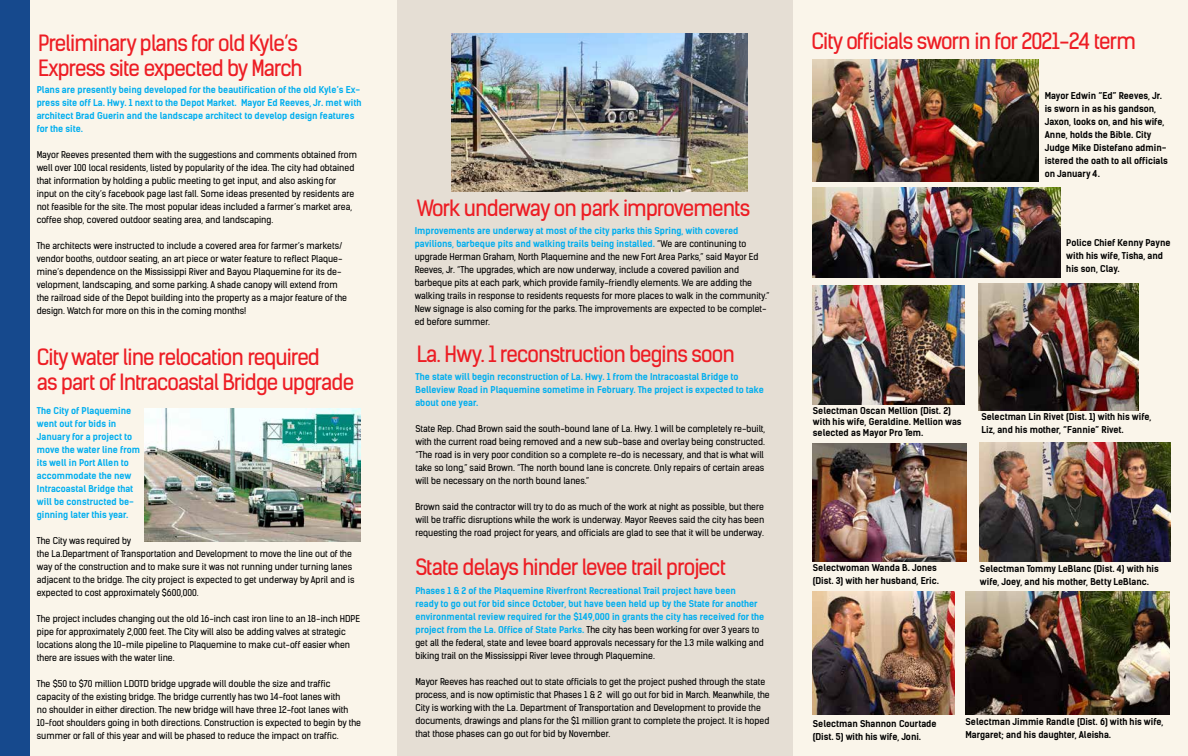
<style>
.page{position:relative;width:1188px;height:756px;background:#fff}
.page>*{position:absolute;margin:0;border:0;box-sizing:border-box;transform-origin:0 0}
.t1{font:21.4px/24.9px "Kelson Sans";letter-spacing:-.04em;color:#ed1d24}
.t2{font:9px/13px "Kelson Sans";color:#000}
.t3{font:700 9px/13px "Kelson Sans";color:#00aeef}
.t4{font:700 9px/13px "Kelson Sans";color:#000}
.s1{font-weight:700;color:#00aeef}
.s2{font-weight:400;color:#000}
</style>
<div class="page">
<div style="left:791px;top:0;width:397px;height:756px;background:#faf5ea"></div>
<div style="left:0;top:0;width:397px;height:756px;background:#faf5ea"></div>
<div style="left:397px;top:0;width:396px;height:756px;background:#e5ded4"></div>
<img style="left:813px;top:59px;width:226px;height:122px">
<img style="left:813px;top:187px;width:248px;height:91px">
<img style="left:978px;top:284px;width:160px;height:126px">
<img style="left:813px;top:285px;width:151px;height:119px">
<img style="left:979px;top:442px;width:192px;height:120px">
<img style="left:813px;top:592px;width:142px;height:122px">
<img style="left:966px;top:592px;width:204px;height:122px">
<div style="left:0;top:0;width:29px;height:756px;background:#16498d"></div>
<img style="left:451px;top:33px;width:297px;height:159px">
<img style="left:145px;top:409px;width:216px;height:133px">
<img style="left:813px;top:444px;width:154px;height:118px">
<h1 class="t1" style="left:38px;top:30px;width:266px">Preliminary plans for old Kyle’s<br>Express site expected by March</h1>
<p class="t3" style="left:37px;top:83px;width:326px">Plans are presently being developed for the beautification of the old Kyle’s Ex&shy;press site off La. Hwy. 1 next to the Depot Market. Mayor Ed Reeves, Jr. met with architect Brad Guerin and the landscape architect to develop design features for the site.</p>
<p class="t2" style="left:37px;top:148px;width:322px">Mayor Reeves presented them with the suggestions and comments obtained from well over 100 local residents, listed by popularity of the idea. The city had obtained that information by holding a public meeting to get input, and also asking for input on the city’s facebook page last fall. Some ideas presented by residents are not feasible for the site. The most popular ideas included a farmer’s market area, coffee shop, covered outdoor seating area, and landscaping.</p>
<p class="t2" style="left:37px;top:239px;width:312px">The architects were instructed to include a covered area for farmer’s markets/ vendor booths, outdoor seating, an art piece or water feature to reflect Plaque&shy;mine’s dependence on the Mississippi River and Bayou Plaquemine for its de&shy;velopment, landscaping, and some parking. A shade canopy will extend from the railroad side of the Depot building into the property as a major feature of the design. Watch for more on this in the coming months!</p>
<h1 class="t1" style="left:37px;top:345px;width:319px">City water line relocation required<br>as part of Intracoastal Bridge upgrade</h1>
<p class="t3" style="left:37px;top:404px;width:105px">The City of Plaquemine went out for bids in<br>January for a project to move the water line from its well in Port Allen to accommodate the new<br>Intracoastal Bridge that will be constructed be&shy;ginning later this year.</p>
<p class="t2" style="left:37px;top:534px;width:319px">The City was required by<br>the La.Department of Transportation and Development to move the line out of the way of the construction and to make sure it was not running under turning lanes adjacent to the bridge. The city project is expected to get underway by April and is expected to cost approximately $600,000.</p>
<p class="t2" style="left:37px;top:612px;width:325px">The project includes changing out the old 16-inch cast iron line to an 18-inch HDPE pipe for approximately 2,000 feet. The City will also be adding valves at strategic locations along the 10-mile pipeline to Plaquemine to make cut-off easier when there are issues with the water line.</p>
<p class="t2" style="left:37px;top:677px;width:326px">The $50 to $70 million LDOTD bridge upgrade will double the size and traffic capacity of the existing bridge. The bridge currently has two 14-foot lanes with<br>no shoulder in either direction. The new bridge will have three 12-foot lanes with 10-foot shoulders going in both directions. Construction is expected to begin by the summer or fall of this year and will be phased to reduce the impact on traffic.</p>
<h1 class="t1" style="left:417px;top:196px;width:335px">Work underway on park improvements</h1>
<p class="t2" style="left:415px;top:224px;width:357px"><span class="s1">Improvements are underway at most of the city parks this Spring, with covered pavilions, barbeque pits and walking trails being installed.</span> “We are continuning to upgrade Herman Graham, North Plaquemine and the new Fort Area Parks,” said Mayor Ed Reeves, Jr. “The upgrades, which are now underway, include a covered pavilion and barbeque pits at each park, which provide family-friendly elements. We are adding the walking trails in response to residents requests for more places to walk in the community.” New signage is also coming for the parks. The improvements are expected to be complet&shy;ed before summer.</p>
<h1 class="t1" style="left:417px;top:341px;width:320px">La. Hwy. 1 reconstruction begins soon</h1>
<p class="t3" style="left:415px;top:370px;width:350px">The state will begin reconstruction of La. Hwy. 1 from the Intracoastal Bridge to<br>Belleview Road in Plaquemine sometime in February. The project is expected to take about one year.</p>
<p class="t2" style="left:415px;top:422px;width:351px">State Rep. Chad Brown said the south-bound lane of La. Hwy. 1 will be completely re-built, with the current road being removed and a new sub-base and overlay being constructed. “The road is in very poor condition so a complete re-do is necessary, and that is what will take so long,” said Brown. “The north bound lane is concrete. Only repairs of certain areas will be necessary on the north bound lanes.”</p>
<p class="t2" style="left:415px;top:500px;width:350px;text-align:justify">Brown said the contractor will try to do as much of the work at night as possible, but there will be traffic disruptions while the work is underway. Mayor Reeves said the city has been requesting the road project for years, and officials are glad to see that it will be underway.</p>
<h1 class="t1" style="left:415px;top:554px;width:312px">State delays hinder levee trail project</h1>
<p class="t3" style="left:415px;top:584px;width:350px">Phases 1 &amp; 2 of the Plaquemine Riverfront Recreational Trail project have been<br>ready to go out for bid since October, but have been held up by the State for another environmental review required for the $149,000 in grants the city has received for the project from the La. Office of State Parks. <span class="s2">The city has been working for over 3 years to get all the federal, state and levee board approvals necessary for the 1.3 mile walking and biking trail on the Mississippi River levee through Plaquemine.</span></p>
<p class="t2" style="left:415px;top:675px;width:356px">Mayor Reeves has reached out to state officials to get the project pushed through the state process, and is now optimistic that Phases 1 &amp; 2 will go out for bid in March. Meanwhile, the City is working with the La. Department of Transportation and Development to provide the documents, drawings and plans for the $1 million grant to complete the project. It is hoped that those phases can go out for bid by November.</p>
<h1 class="t1" style="left:811px;top:29px;width:326px">City officials sworn in for 2021-24 term</h1>
<p class="t4" style="left:1045px;top:89px;width:125px">Mayor Edwin “Ed” Reeves, Jr. is sworn in as his gandson,<br>Jaxon, looks on, and his wife,<br>Anne, holds the Bible. City<br>Judge Mike Distefano admin&shy;istered the oath to all officials on January 4.</p>
<p class="t4" style="left:1066px;top:236px;width:106px">Police Chief Kenny Payne with his wife, Tisha, and his son, Clay.</p>
<p class="t4" style="left:813px;top:405px;width:150px;line-height:11px">Selectman Oscan Mellion (Dist. 2) with his wife, Geraldine. Mellion was selected as Mayor Pro Tem.</p>
<p class="t4" style="left:981px;top:410px;width:172px">Selectman Lin Rivet (Dist. 1) with his wife,<br>Liz, and his mother, “Fannie” Rivet.</p>
<p class="t4" style="left:813px;top:561px;width:128px">Selectwoman Wanda B. Jones (Dist. 3) with her husband, Eric.</p>
<p class="t4" style="left:980px;top:562px;width:180px">Selectman Tommy LeBlanc (Dist. 4) with his wife, Joey, and his mother, Betty LeBlanc.</p>
<p class="t4" style="left:813px;top:717px;width:125px">Selectman Shannon Courtade (Dist. 5) with his wife, Joni.</p>
<p class="t4" style="left:966px;top:715px;width:200px">Selectman Jimmie Randle (Dist. 6) with his wife,<br>Margaret; and his daughter, Aleisha.</p>
</div>
